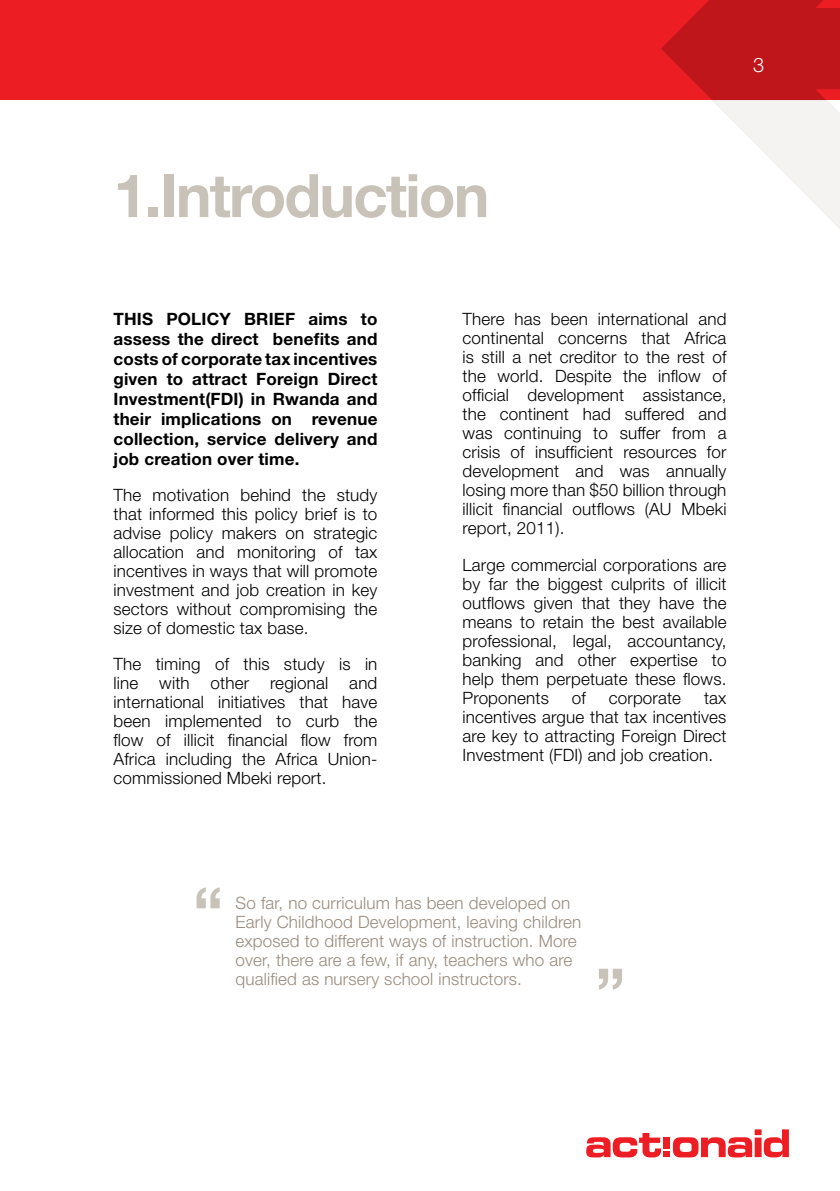
<style>
.page{position:relative;width:840px;height:1191px;background:#fff}
.page>*{position:absolute;margin:0;border:0;box-sizing:border-box;transform-origin:0 0}
.t1{font:700 65px "Helvetica Neue";color:#c9c2b8}
.t2{font:700 60px "Helvetica Neue";letter-spacing:-.03em;color:#c9c2b8}
.t3{font:300 20px "Helvetica Neue";color:#fff}
.t4{font:300 17px/19px "Helvetica Neue";letter-spacing:.01em;color:#000;text-align:justify}
.t5{font:700 17px/20px "Helvetica Neue";letter-spacing:.01em;color:#000;text-align:justify}
.t6{font:300 17px/19px "Helvetica Neue";letter-spacing:.01em;color:#9a8b7d}
</style>
<div class="page">
<div style="left:0;top:0;width:839px;height:100px;background:#ed1d24"></div>
<svg style="left:661px;top:0;width:178px;height:100px;fill:#be161a"></svg>
<svg style="left:586px;top:1133px;width:74px;height:24px"></svg>
<svg style="left:672px;top:1129px;width:116px;height:28px"></svg>
<div style="left:663px;top:1137px;width:7px;height:11px;background:#ed1d24"></div>
<div style="left:663px;top:1151px;width:7px;height:6px;background:#ed1d24"></div>
<svg style="left:712px;top:100px;width:127px;height:128px"></svg>
<p class="t3" style="left:752px;top:53px;width:13px">3</p>
<h2 class="t2" style="left:113px;top:158px;width:377px">1.Introduction</h2>
<p class="t5" style="left:113px;top:309px;width:265px">This policy brief aims to assess the direct benefits and costs of corporate tax incentives given to attract Foreign Direct Investment(FD I) in Rwanda and their implications on revenue collection, service delivery and job creation over time.</p>
<p class="t4" style="left:113px;top:485px;width:265px">The motivation behind the study that informed this policy brief is to advise policy makers on strategic allocation and monitoring of tax incentives in ways that will promote investment and job creation in key sectors without compromising the size of domestic tax base.</p>
<p class="t4" style="left:113px;top:654px;width:265px">The timing of this study is in line with other regional and international initiatives that have been implemented to curb the flow of illicit financial flow from Africa including the Africa Union&shy;commissioned Mbeki report.</p>
<p class="t4" style="left:462px;top:309px;width:265px">There has been international and continental concerns that Africa is still a net creditor to the rest of the world. Despite the inflow of official development assistance, the continent had suffered and was continuing to suffer from a crisis of insufficient resources for development and was annually losing more than $50 billion through illicit financial outflows (AU Mbeki report, 2011).</p>
<p class="t4" style="left:462px;top:554px;width:265px">Large commercial corporations are by far the biggest culprits of illicit outflows given that they have the means to retain the best available professional, legal, accountancy, banking and other expertise to help them perpetuate these flows.<br>Proponents</p>
<p class="t4" style="left:571px;top:687px;width:16px">of</p>
<p class="t4" style="left:608px;top:687px;width:74px">corporate</p>
<p class="t4" style="left:462px;top:687px;width:265px;text-indent:241px">tax incentives argue that tax incentives are key to attracting Foreign Direct Investment (FDI) and job creation.</p>
<h1 class="t1" style="left:193px;top:870px;width:32px">“</h1>
<p class="t6" style="left:235px;top:893px;width:347px">So far, no curriculum has been developed on Early Childhood Development, leaving children exposed to different ways of instruction. More over, there are a few, if any, teachers who are qualified as nursery school instructors.</p>
<h1 class="t1" style="left:625px;top:1006px;width:32px;rotate:-180deg">“</h1>
</div>
